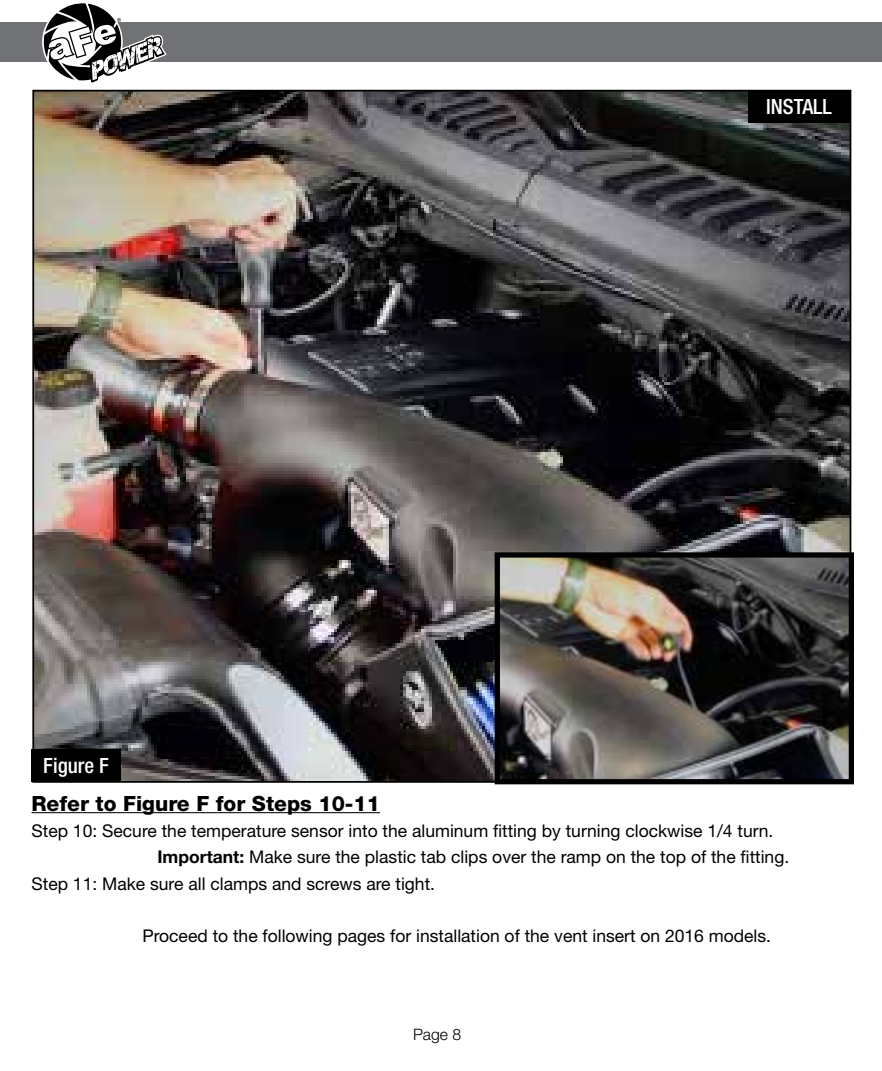
<style>
.page{position:relative;width:882px;height:1071px;background:#fff}
.page>*{position:absolute;margin:0;border:0;box-sizing:border-box;transform-origin:0 0}
.t1{font:800 21px "Helvetica Neue";color:#000}
.t2{font:500 condensed 21px "Helvetica Neue";color:#fff}
.t3{font:17.5px "Helvetica Neue";color:#000}
.t4{font:300 15.75px "Helvetica Neue";color:#000}
.s1{font-weight:700}
</style>
<div class="page">
<img style="left:35px;top:93px;width:813px;height:687px">
<img style="left:501px;top:558px;width:347px;height:220px">
<div style="left:495px;top:552px;width:359px;height:232px;border:5px solid #000"></div>
<hr style="left:32px;top:812px;width:348px;height:1px;background:#000">
<div style="left:32px;top:749px;width:89px;height:33px;background:#000"></div>
<div style="left:748px;top:90px;width:102px;height:33px;background:#000"></div>
<div style="left:0;top:23px;width:882px;height:39px;background:#717275"></div>
<svg style="left:43px;top:3px;width:124px;height:80px"></svg>
<p class="t2" style="left:43px;top:753px;width:67px">Figure F</p>
<p class="t1" style="left:32px;top:791px;width:350px">Refer to Figure F for Steps 10-11</p>
<p class="t2" style="left:766px;top:94px;width:67px">INSTALL</p>
<p class="t3" style="left:32px;top:820px;width:744px">Step 10: Secure the temperature sensor into the aluminum fitting by turning clockwise 1/4 turn.</p>
<p class="t3" style="left:158px;top:847px;width:633px"><span class="s1">Important:</span> Make sure the plastic tab clips over the ramp on the top of the fitting.</p>
<p class="t3" style="left:32px;top:873px;width:405px">Step 11: Make sure all clamps and screws are tight.</p>
<p class="t3" style="left:142px;top:925px;width:630px">Proceed to the following pages for installation of the vent insert on 2016 models.</p>
<p class="t4" style="left:413px;top:1024px;width:50px">Page 8</p>
</div>
